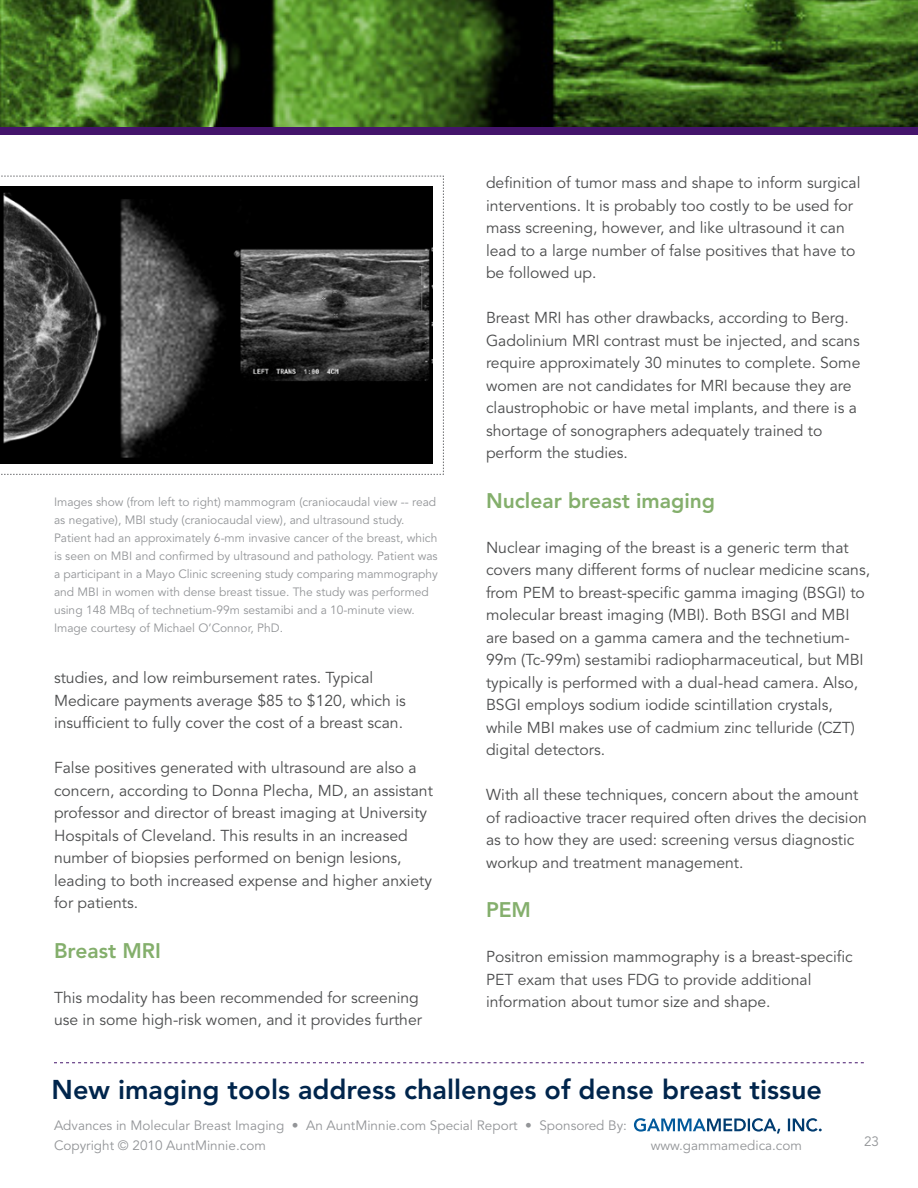
<style>
.page{position:relative;width:918px;height:1188px;background:#fff}
.page>*{position:absolute;margin:0;border:0;box-sizing:border-box;transform-origin:0 0}
.Footer_Headline{font:800 27px "Avenir";color:#00254c}
.Sub_Headline{font:800 21px "Avenir";color:#84af6c}
.Body{font:15.75px/22.5px "Avenir";color:#4b4c4d}
.t1{font:13.5px "Avenir";color:#939598}
.Image_Caption{font:12px/18px "Avenir";color:#939598}
</style>
<div class="page">
<svg style="left:0;top:176px;width:444px;height:299px"></svg>
<img style="left:1px;top:187px;width:432px;height:276px">
<img style="left:0;top:0;width:918px;height:128px">
<div style="left:0;top:128px;width:918px;height:7px;background:#44146b"></div>
<svg style="left:54px;top:1062px;width:810px;height:1px"></svg>
<svg style="left:634px;top:1118px;width:188px;height:16px"></svg>
<p class="Image_Caption" style="left:54px;top:494px;width:386px">Images show (from left to right) mammogram (craniocaudal view -- read as negative), MBI study (craniocaudal view), and ultrasound study.<br>Patient had an approximately 6-mm invasive cancer of the breast, which is seen on MBI and confirmed by ultrasound and pathology. Patient was a participant in a Mayo Clinic screening study comparing mammography and MBI in women with dense breast tissue. The study was performed using 148 MBq of technetium-99m sestamibi and a 10-minute view.<br>Image courtesy of Michael O’Connor, PhD.</p>
<p class="Body" style="left:54px;top:667px;width:353px">studies, and low reimbursement rates. Typical<br>Medicare payments average $85 to $120, which is insufficient to fully cover the cost of a breast scan.</p>
<p class="Body" style="left:54px;top:757px;width:380px">False positives generated with ultrasound are also a concern, according to Donna Plecha, MD, an assistant professor and director of breast imaging at University Hospitals of Cleveland. This results in an increased number of biopsies performed on benign lesions, leading to both increased expense and higher anxiety for patients.</p>
<p class="Sub_Headline" style="left:54px;top:938px;width:108px">Breast MRI</p>
<p class="Body" style="left:54px;top:986px;width:370px">This modality has been recommended for screening use in some high-risk women, and it provides further</p>
<p class="Body" style="left:486px;top:172px;width:376px">definition of tumor mass and shape to inform surgical interventions. It is probably too costly to be used for mass screening, however, and like ultrasound it can lead to a large number of false positives that have to be followed up.</p>
<p class="Body" style="left:486px;top:307px;width:376px">Breast MRI has other drawbacks, according to Berg.<br>Gadolinium MRI contrast must be injected, and scans require approximately 30 minutes to complete. Some women are not candidates for MRI because they are claustrophobic or have metal implants, and there is a shortage of sonographers adequately trained to perform the studies.</p>
<p class="Sub_Headline" style="left:486px;top:488px;width:231px">Nuclear breast imaging</p>
<p class="Body" style="left:486px;top:536px;width:386px">Nuclear imaging of the breast is a generic term that covers many different forms of nuclear medicine scans, from PEM to breast-specific gamma imaging (BSGI) to molecular breast imaging (MBI). Both BSGI and MBI are based on a gamma camera and the technetium-99m (Tc-99m) sestamibi radiopharmaceutical, but MBI typically is performed with a dual-head camera. Also, BSGI employs sodium iodide scintillation crystals, while MBI makes use of cadmium zinc telluride (CZT) digital detectors.</p>
<p class="Body" style="left:486px;top:784px;width:382px">With all these techniques, concern about the amount of radioactive tracer required often drives the decision as to how they are used: screening versus diagnostic workup and treatment management.</p>
<p class="Sub_Headline" style="left:486px;top:897px;width:47px">PEM</p>
<p class="Body" style="left:486px;top:946px;width:368px">Positron emission mammography is a breast-specific<br>PET exam that uses FDG to provide additional information about tumor size and shape.</p>
<p class="Footer_Headline" style="left:52px;top:1073px;width:772px">New imaging tools address challenges of dense breast tissue</p>
<p class="t1" style="left:54px;top:1118px;width:574px">Advances in Molecular Breast Imaging • An AuntMinnie.com Special Report • Sponsored By:</p>
<p class="t1" style="left:54px;top:1137px;width:213px">Copyright © 2010 AuntMinnie.com</p>
<p class="t1" style="left:651px;top:1137px;width:153px">www.gammamedica.com</p>
<p class="t1" style="left:864px;top:1133px;width:17px">23</p>
</div>
